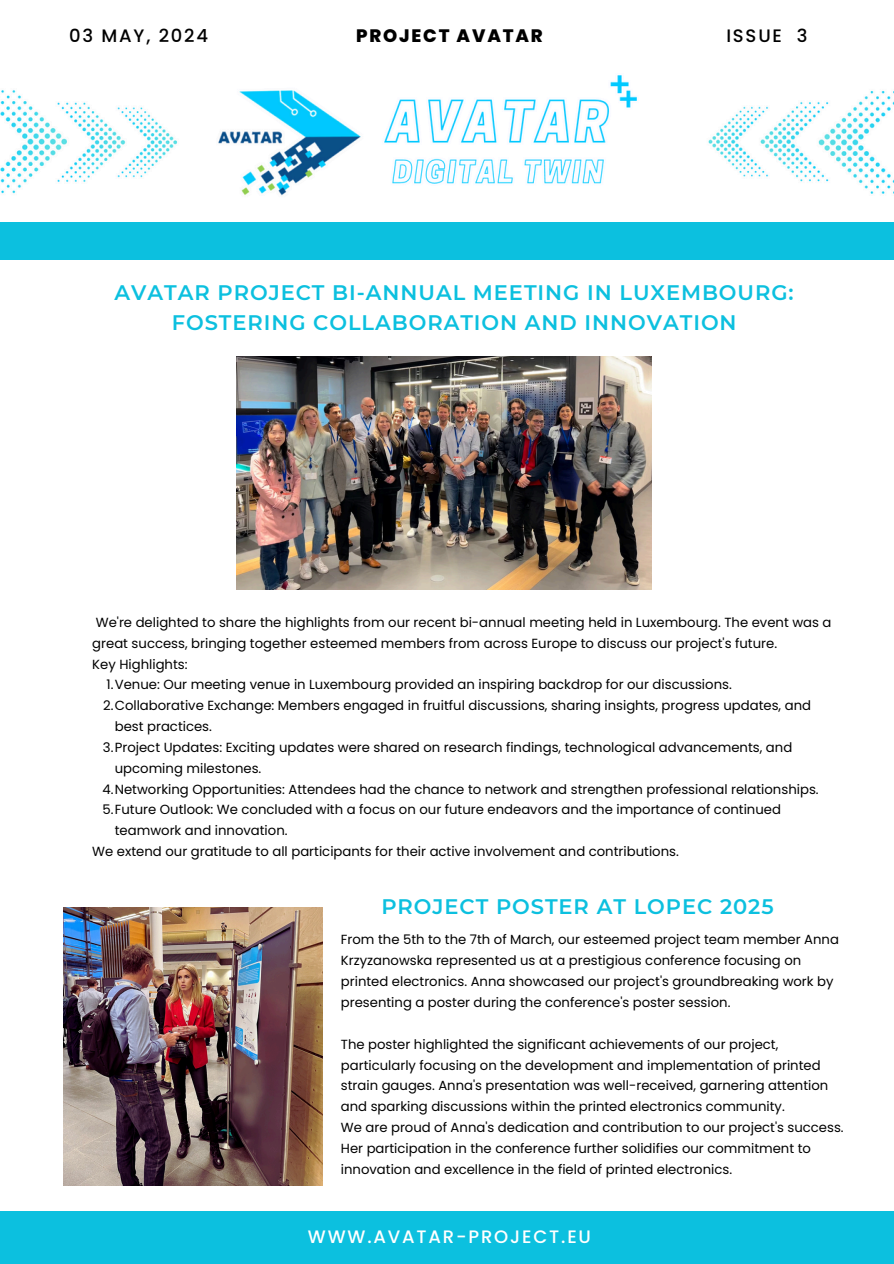
<style>
.page{position:relative;width:894px;height:1264px;background:#fff}
.page>*{position:absolute;margin:0;border:0;box-sizing:border-box;transform-origin:0 0}
.t1{font:600 21px/29.2px "Montserrat";letter-spacing:.045em;color:#0cc0df;text-align:center}
.t2{font:500 18px "Poppins";letter-spacing:.1em;color:#fff}
.t3{font:500 18px "Poppins";letter-spacing:.1em;color:#000}
.t4{font:800 18px "Poppins";letter-spacing:.1em;color:#000}
.t5{font:13.2px/20.9px "Poppins";color:#000}
</style>
<div class="page">
<div style="left:0;top:1211px;width:893px;height:52px;background:#0cc0df"></div>
<img style="left:0;top:75px;width:893px;height:322px">
<div style="left:0;top:222px;width:893px;height:38px;background:#0cc0df"></div>
<img style="left:63px;top:907px;width:259px;height:278px">
<img style="left:236px;top:356px;width:415px;height:234px">
<p class="t3" style="left:69px;top:23px;width:140px">03 MAY, 2024</p>
<p class="t4" style="left:356px;top:23px;width:188px">PROJECT AVATAR</p>
<h1 class="t3" style="left:726px;top:23px;width:83px">ISSUE 3</h1>
<h1 class="t1" style="left:115px;top:278px;width:680px">AVATAR PROJECT BI-ANNUAL MEETING IN LUXEMBOURG:<br>FOSTERING COLLABORATION AND INNOVATION</h1>
<p class="t5" style="left:92px;top:612px;width:740px">We're delighted to share the highlights from our recent bi-annual meeting held in Luxembourg. The event was a great success, bringing together esteemed members from across Europe to discuss our project's future.</p>
<p class="t5" style="left:92px;top:653px;width:97px">Key Highlights:</p>
<p class="t5" style="left:106px;top:674px;width:626px">1.Venue: Our meeting venue in Luxembourg provided an inspiring backdrop for our discussions.</p>
<p class="t5" style="left:115px;top:695px;width:697px;text-indent:-12px">2.Collaborative Exchange: Members engaged in fruitful discussions, sharing insights, progress updates, and best practices.</p>
<p class="t5" style="left:115px;top:736px;width:678px;text-indent:-12px">3.Project Updates: Exciting updates were shared on research findings, technological advancements, and upcoming milestones.</p>
<p class="t5" style="left:102px;top:778px;width:717px">4.Networking Opportunities: Attendees had the chance to network and strengthen professional relationships.</p>
<p class="t5" style="left:115px;top:799px;width:667px;text-indent:-12px">5.Future Outlook: We concluded with a focus on our future endeavors and the importance of continued teamwork and innovation.</p>
<p class="t5" style="left:92px;top:841px;width:588px">We extend our gratitude to all participants for their active involvement and contributions.</p>
<p class="t1" style="left:381px;top:892px;width:394px">PROJECT POSTER AT LOPEC 2025</p>
<p class="t5" style="left:341px;top:929px;width:499px">From the 5th to the 7th of March, our esteemed project team member Anna Krzyzanowska represented us at a prestigious conference focusing on printed electronics. Anna showcased our project's groundbreaking work by presenting a poster during the conference's poster session.</p>
<p class="t5" style="left:341px;top:1033px;width:489px">The poster highlighted the significant achievements of our project, particularly focusing on the development and implementation of printed strain gauges. Anna's presentation was well-received, garnering attention and sparking discussions within the printed electronics community.</p>
<h2 class="t5" style="left:341px;top:1117px;width:504px">We are proud of Anna's dedication and contribution to our project's success.<br>Her participation in the conference further solidifies our commitment to innovation and excellence in the field of printed electronics.</h2>
<p class="t2" style="left:308px;top:1223px;width:284px">WWW.AVATAR-PROJECT.EU</p>
</div>
